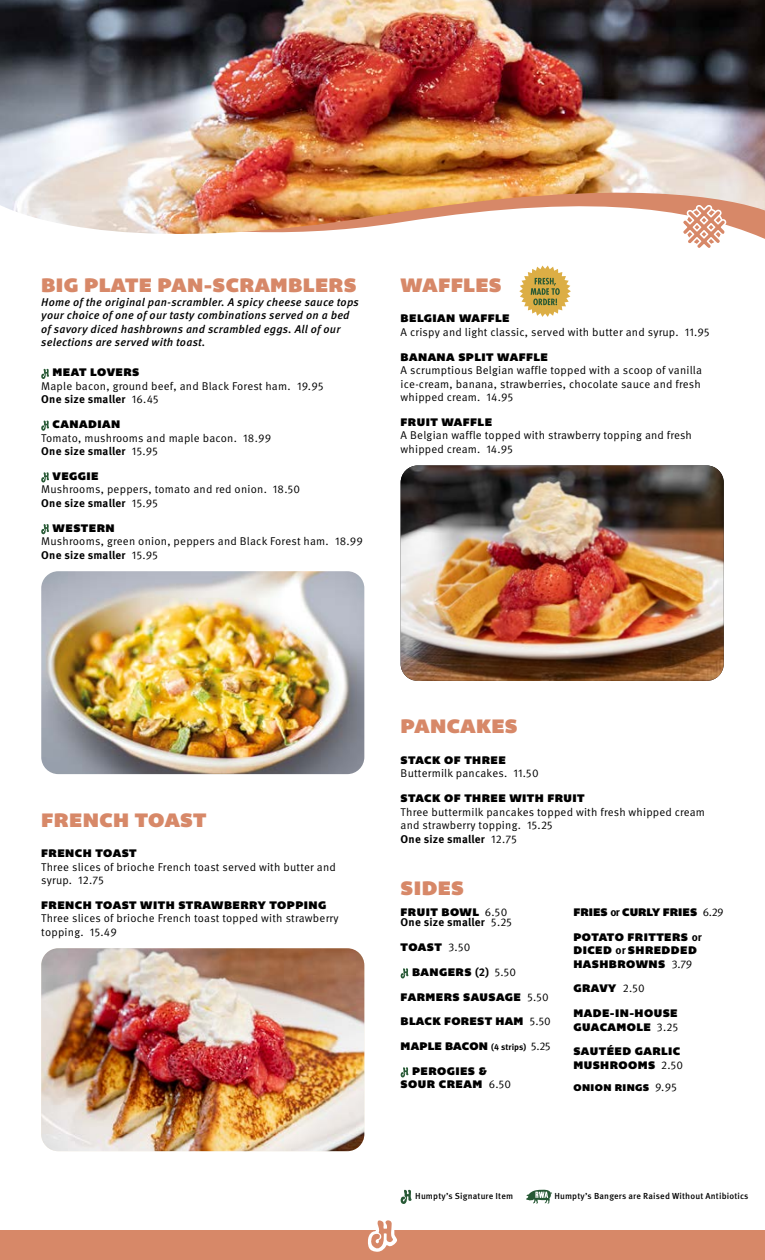
<style>
.page{position:relative;width:765px;height:1260px;background:#fff}
.page>*{position:absolute;margin:0;border:0;box-sizing:border-box;transform-origin:0 0}
.t1{font:20px "Bemio";letter-spacing:.02em;color:#d78868}
.t2{font:11.25px/13.5px "Meta Pro Norm";letter-spacing:.02em;color:#000}
.t3{font:11.25px/13.5px "Bemio";letter-spacing:.04em;color:#000}
.t4{font:italic 500 11.25px/13.5px "Meta Pro";letter-spacing:.02em;color:#000}
.t5{font:700 11.25px "Meta Pro";letter-spacing:.015em;color:#000}
.t6{font:11.25px/24.8px "Bemio";letter-spacing:.02em;color:#000}
.t7{font:11.25px "Bemio";letter-spacing:.005em;color:#000}
.t8{font:10px "Bemio";letter-spacing:.04em;color:#000}
.t9{font:500 8.75px "Meta Pro";letter-spacing:.02em;color:#000}
.s1{font-family:"Meta Pro Norm";font-weight:400}
.s2{font-family:"Meta Pro Norm"}
.s3{font-family:"Meta Pro";font-weight:700}
.s4{font-family:"Meta Pro";font-weight:700;font-size:8.75px}
.s5{font-family:"Meta Pro Norm";font-size:11.25px}
</style>
<div class="page">
<img style="left:0;top:0;width:765px;height:235px">
<svg style="left:41px;top:369px;width:8px;height:10px"></svg>
<svg style="left:41px;top:421px;width:8px;height:10px"></svg>
<svg style="left:41px;top:472px;width:8px;height:11px"></svg>
<svg style="left:41px;top:524px;width:8px;height:10px"></svg>
<img style="left:41px;top:571px;width:323px;height:203px">
<img style="left:401px;top:465px;width:323px;height:216px">
<svg style="left:682px;top:205px;width:45px;height:43px"></svg>
<div style="left:0;top:1230px;width:765px;height:30px;background:#d78868"></div>
<svg style="left:368px;top:1220px;width:29px;height:32px"></svg>
<svg style="left:519px;top:266px;width:52px;height:51px"></svg>
<svg style="left:401px;top:1190px;width:11px;height:14px"></svg>
<svg style="left:526px;top:1190px;width:26px;height:14px"></svg>
<svg style="left:401px;top:968px;width:8px;height:11px"></svg>
<svg style="left:401px;top:1067px;width:8px;height:11px"></svg>
<img style="left:41px;top:948px;width:323px;height:203px">
<h1 class="t1" style="left:41px;top:269px;width:317px">BIG PLATE PAN-SCRAMBLERS</h1>
<p class="t4" style="left:41px;top:294px;width:319px">Home of the original pan-scrambler. A spicy cheese sauce tops your choice of one of our tasty combinations served on a bed of savory diced hashbrowns and scrambled eggs. All of our selections are served with toast.</p>
<p class="t3" style="left:53px;top:366px;width:88px">MEAT LOVERS</p>
<p class="t2" style="left:41px;top:379px;width:284px">Maple bacon, ground beef, and Black Forest ham. 19.95</p>
<p class="t5" style="left:41px;top:391px;width:119px">One size smaller <span class="s1">16.45</span></p>
<p class="t3" style="left:53px;top:418px;width:69px">CANADIAN</p>
<p class="t2" style="left:41px;top:430px;width:231px">Tomato, mushrooms and maple bacon. 18.99</p>
<p class="t5" style="left:41px;top:443px;width:118px">One size smaller <span class="s1">15.95</span></p>
<p class="t3" style="left:53px;top:469px;width:48px">VEGGIE</p>
<p class="t2" style="left:41px;top:482px;width:260px">Mushrooms, peppers, tomato and red onion. 18.50</p>
<p class="t5" style="left:41px;top:494px;width:118px">One size smaller <span class="s1">15.95</span></p>
<p class="t3" style="left:53px;top:521px;width:63px">WESTERN</p>
<p class="t2" style="left:41px;top:534px;width:323px">Mushrooms, green onion, peppers and Black Forest ham. 18.99</p>
<p class="t5" style="left:41px;top:546px;width:118px">One size smaller <span class="s1">15.95</span></p>
<h1 class="t1" style="left:401px;top:269px;width:103px">WAFFLES</h1>
<p class="t3" style="left:401px;top:312px;width:110px">BELGIAN WAFFLE</p>
<p class="t2" style="left:401px;top:325px;width:310px">A crispy and light classic, served with butter and syrup. 11.95</p>
<p class="t3" style="left:401px;top:350px;width:149px">BANANA SPLIT WAFFLE</p>
<p class="t2" style="left:401px;top:363px;width:303px;text-align:justify">A scrumptious Belgian waffle topped with a scoop of vanilla ice-cream, banana, strawberries, chocolate sauce and fresh whipped cream. 14.95</p>
<p class="t3" style="left:401px;top:415px;width:93px">FRUIT WAFFLE</p>
<p class="t2" style="left:401px;top:428px;width:293px">A Belgian waffle topped with strawberry topping and fresh whipped cream. 14.95</p>
<h1 class="t1" style="left:41px;top:804px;width:167px">FRENCH TOAST</h1>
<p class="t3" style="left:41px;top:846px;width:97px">FRENCH TOAST</p>
<p class="t2" style="left:41px;top:859px;width:296px">Three slices of brioche French toast served with butter and syrup. 12.75</p>
<p class="t3" style="left:41px;top:898px;width:287px">FRENCH TOAST WITH STRAWBERRY TOPPING</p>
<p class="t2" style="left:41px;top:911px;width:299px">Three slices of brioche French toast topped with strawberry topping. 15.49</p>
<h1 class="t1" style="left:401px;top:711px;width:119px">PANCAKES</h1>
<p class="t3" style="left:401px;top:753px;width:107px">STACK OF THREE</p>
<p class="t2" style="left:401px;top:766px;width:140px">Buttermilk pancakes. 11.50</p>
<p class="t3" style="left:401px;top:791px;width:186px">STACK OF THREE WITH FRUIT</p>
<p class="t2" style="left:401px;top:804px;width:306px">Three buttermilk pancakes topped with fresh whipped cream and strawberry topping. 15.25</p>
<p class="t5" style="left:401px;top:830px;width:118px">One size smaller <span class="s1">12.75</span></p>
<h1 class="t1" style="left:401px;top:872px;width:65px">SIDES</h1>
<p class="t3" style="left:401px;top:905px;width:108px">FRUIT BOWL <span class="s2">6.50</span></p>
<p class="t5" style="left:401px;top:914px;width:113px">One size smaller <span class="s1">5.25</span></p>
<p class="t3" style="left:401px;top:940px;width:71px">TOAST <span class="s2">3.50</span></p>
<p class="t3" style="left:412px;top:965px;width:106px">BANGERS <span class="s3">(2)</span> <span class="s2">5.50</span></p>
<p class="t3" style="left:401px;top:990px;width:150px">FARMERS SAUSAGE <span class="s2">5.50</span></p>
<p class="t3" style="left:401px;top:1015px;width:152px">BLACK FOREST HAM <span class="s2">5.50</span></p>
<p class="t6" style="left:412px;top:1034px;width:140px;text-indent:-11px">MAPLE BACON <span class="s4">(4 strips)</span> <span class="s2">5.25<br></span>PEROGIES &amp;</p>
<p class="t3" style="left:401px;top:1078px;width:112px">SOUR CREAM <span class="s2">6.50</span></p>
<p class="t7" style="left:573px;top:903px;width:152px">FRIES <span class="s3">or</span> CURLY FRIES <span class="s2">6.29</span></p>
<p class="t3" style="left:573px;top:930px;width:130px">POTATO FRITTERS <span class="s3">or<br></span>DICED <span class="s3">or</span> SHREDDED<br>HASHBROWNS <span class="s2">3.79</span></p>
<p class="t3" style="left:573px;top:982px;width:73px">GRAVY <span class="s2">2.50</span></p>
<p class="t3" style="left:573px;top:1006px;width:106px">MADE-IN-HOUSE<br>GUACAMOLE <span class="s2">3.25</span></p>
<p class="t3" style="left:573px;top:1045px;width:111px">SAUTÉED GARLIC<br>MUSHROOMS <span class="s2">2.50</span></p>
<p class="t8" style="left:573px;top:1079px;width:105px">ONION RINGS <span class="s5">9.95</span></p>
<p class="t9" style="left:415px;top:1189px;width:99px">Humpty’s Signature Item</p>
<p class="t9" style="left:554px;top:1189px;width:196px">Humpty’s Bangers are Raised Without Antibiotics</p>
</div>
